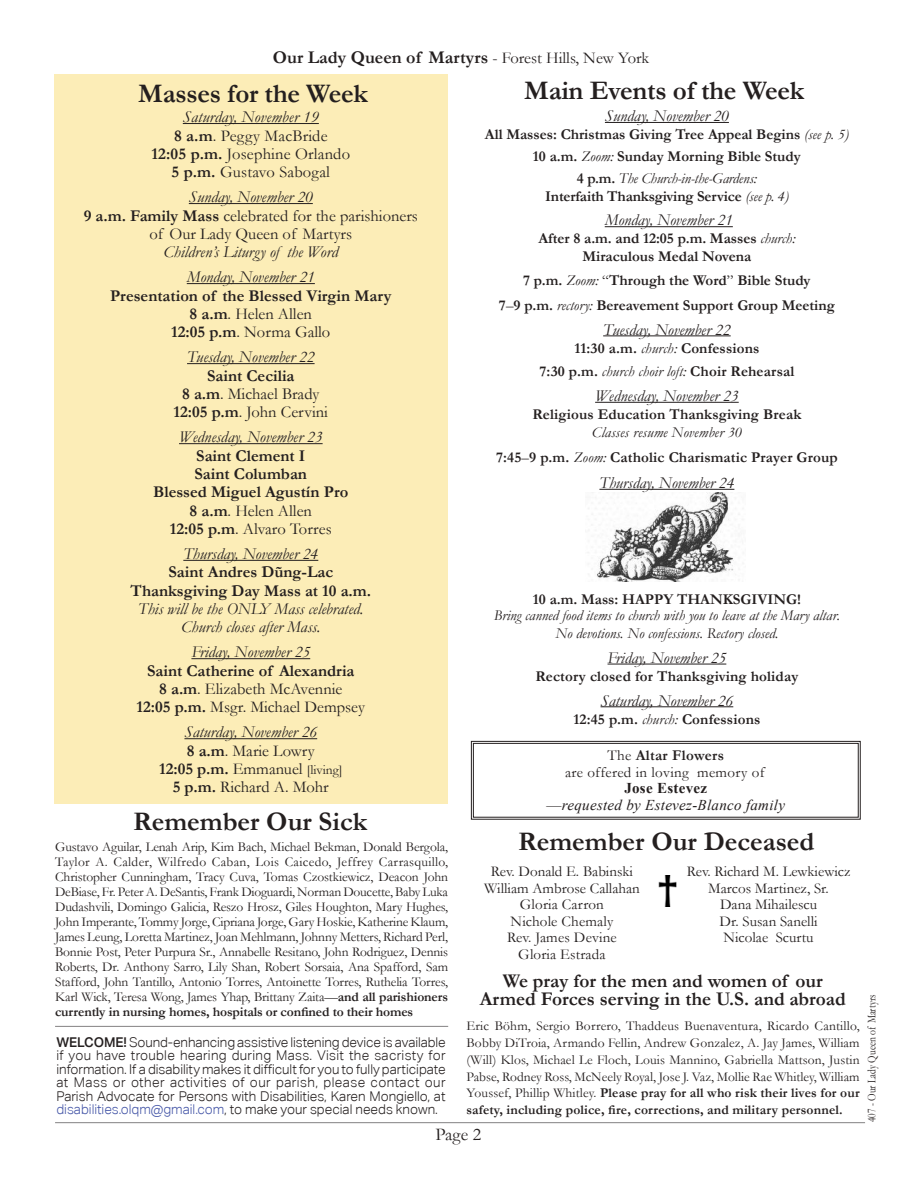
<style>
.page{position:relative;width:918px;height:1188px;background:#fff}
.page>*{position:absolute;margin:0;border:0;box-sizing:border-box;transform-origin:0 0}
.t1{font:700 27px "Garamond";letter-spacing:-.005em;color:#241f1f}
.t2{font:700 19.5px/18px "Garamond";color:#241f1f;text-align:center}
.t3{font:700 18px "Garamond";color:#241f1f}
.t4{font:18px "Garamond";color:#241f1f}
.t5{font:italic 16.5px/25px "Garamond";color:#241f1f;text-align:center}
.t6{font:16.5px/18.3px "Garamond";color:#241f1f;text-align:center}
.t7{font:700 16.5px/18.3px "Garamond";color:#241f1f;text-align:center}
.t8{font:700 15px/21.8px "Garamond";color:#241f1f;text-align:center}
.t9{font:15px/16.5px "Garamond";color:#241f1f;text-align:center}
.t10{font:italic 15px/18px "Garamond";color:#241f1f;text-align:center}
.t11{font:italic 15px/16.5px "Times New Roman";letter-spacing:.02em;color:#241f1f;text-align:center}
.t12{font:15px/16.5px "Garamond";letter-spacing:.02em;color:#241f1f;text-align:center}
.t13{font:13.5px/15px "Garamond";letter-spacing:-.01em;color:#241f1f;text-align:justify}
.t14{font:300 13.5px/13.5px "Aktiv Grotesk";color:#241f1f;text-align:justify}
.t15{font:12px "Garamond";color:#241f1f;scale:.8 1}
.s1{font-weight:400;font-size:16.5px}
.s2{font-style:italic}
.s3{font-weight:700}
.s4{font-weight:400}
.s5{font-size:13.5px}
.s6{font-weight:500}
.s7{color:#4455a7}
.s8{font-weight:400;font-style:italic}
.s9{font-weight:700;font-style:normal}
.s10{font-style:normal}
</style>
<div class="page">
<div style="left:54px;top:74px;width:393px;height:729px;background:#fcedb7"></div>
<hr style="left:55px;top:1122px;width:810px;height:1px;background:#838182">
<img style="left:588px;top:493px;width:152px;height:88px">
<hr style="left:55px;top:1026px;width:393px;height:1px;background:#838182">
<hr style="left:183px;top:123px;width:136px;height:1px;background:#241f1f">
<hr style="left:189px;top:203px;width:124px;height:1px;background:#241f1f">
<hr style="left:187px;top:283px;width:128px;height:1px;background:#241f1f">
<hr style="left:187px;top:363px;width:128px;height:1px;background:#241f1f">
<hr style="left:179px;top:443px;width:144px;height:1px;background:#241f1f">
<hr style="left:183px;top:560px;width:135px;height:1px;background:#241f1f">
<hr style="left:191px;top:658px;width:119px;height:1px;background:#241f1f">
<hr style="left:184px;top:738px;width:133px;height:1px;background:#241f1f">
<img style="left:659px;top:876px;width:17px;height:30px">
<hr style="left:605px;top:122px;width:124px;height:1px;background:#241f1f">
<hr style="left:605px;top:226px;width:128px;height:1px;background:#241f1f">
<hr style="left:603px;top:335px;width:128px;height:1px;background:#241f1f">
<hr style="left:595px;top:402px;width:144px;height:1px;background:#241f1f">
<hr style="left:599px;top:489px;width:135px;height:1px;background:#241f1f">
<hr style="left:608px;top:664px;width:118px;height:1px;background:#241f1f">
<hr style="left:601px;top:706px;width:132px;height:1px;background:#241f1f">
<svg style="left:470px;top:740px;width:391px;height:80px"></svg>
<div style="left:473px;top:743px;width:386px;height:75px;border:1px solid #241f1f"></div>
<h3 class="t3" style="left:273px;top:45px;width:378px">Our Lady Queen of Martyrs <span class="s1">- Forest Hills, New York</span></h3>
<h1 class="t1" style="left:138px;top:75px;width:231px">Masses for the Week</h1>
<p class="t6" style="left:152px;top:108px;width:200px"><span class="s2">Saturday, November 19<br></span><span class="s3">8 a.m</span>. Peggy MacBride<br><span class="s3">12:05 p.m.</span> Josephine Orlando<br><span class="s3">5 p.m.</span> Gustavo Sabogal</p>
<p class="t6" style="left:84px;top:188px;width:336px"><span class="s2">Sunday, November 20<br></span><span class="s3">9 a.m. Family Mass</span> celebrated for the parishioners of Our Lady Queen of Martyrs</p>
<p class="t5" style="left:164px;top:239px;width:176px">Children’s Liturgy of the Word<br>Monday, November 21</p>
<p class="t7" style="left:110px;top:286px;width:283px">Presentation of the Blessed Virgin Mary<br>8 a.m<span class="s4">. Helen Allen<br></span>12:05 p.m<span class="s4">. Norma Gallo</span></p>
<p class="t5" style="left:187px;top:344px;width:129px">Tuesday, November 22</p>
<p class="t6" style="left:174px;top:366px;width:156px"><span class="s3">Saint Cecilia<br>8 a.m</span>. Michael Brady<br><span class="s3">12:05 p.m</span>. John Cervini</p>
<p class="t5" style="left:179px;top:424px;width:145px">Wednesday, November 23</p>
<p class="t7" style="left:153px;top:446px;width:197px">Saint Clement I<br>Saint Columban<br>Blessed Miguel Agustín Pro<br>8 a.m<span class="s4">. Helen Allen<br></span>12:05 p.m<span class="s4">. Alvaro Torres</span></p>
<p class="t5" style="left:183px;top:541px;width:137px">Thursday, November 24</p>
<p class="t7" style="left:131px;top:563px;width:242px">Saint Andres Dũng-Lac<br>Thanksgiving Day Mass at 10 a.m.</p>
<p class="t5" style="left:138px;top:599px;width:227px;line-height:18.3px">This will be the ONLY Mass celebrated.<br>Church closes after Mass.</p>
<p class="t5" style="left:191px;top:639px;width:120px">Friday, November 25</p>
<p class="t7" style="left:137px;top:661px;width:230px">Saint Catherine of Alexandria<br>8 a.m<span class="s4">. Elizabeth McAvennie<br></span>12:05 p.m. <span class="s4">Msgr. Michael Dempsey</span></p>
<p class="t6" style="left:159px;top:723px;width:185px"><span class="s2">Saturday, November 26<br></span><span class="s3">8 a.m</span>. Marie Lowry<br><span class="s3">12:05 p.m.</span> Emmanuel <span class="s5">[living]<br></span><span class="s3">5 p.m.</span> Richard A. Mohr</p>
<h1 class="t1" style="left:133px;top:803px;width:235px">Remember Our Sick</h1>
<p class="t13" style="left:55px;top:839px;width:395px">Gustavo Aguilar, Lenah Arip, Kim Bach, Michael Bekman, Donald Bergola, Taylor A. Calder, Wilfredo Caban, Lois Caicedo, Jeffrey Carrasquillo, Christopher Cunningham, Tracy Cuva, Tomas Czostkiewicz, Deacon John DeBiase, Fr. Peter A. DeSantis, Frank Dioguardi, Norman Doucette, Baby Luka Dudashvili, Domingo Galicia, Reszo Hrosz, Giles Houghton, Mary Hughes, John Imperante, Tommy Jorge, Cipriana Jorge, Gary Hoskie, Katherine Klaum, James Leung, Loretta Martinez, Joan Mehlmann, Johnny Metters, Richard Perl, Bonnie Post, Peter Purpura Sr., Annabelle Resitano, John Rodriguez, Dennis Roberts, Dr. Anthony Sarro, Lily Shan, Robert Sorsaia, Ana Spafford, Sam Stafford, John Tantillo, Antonio Torres, Antoinette Torres, Ruthelia Torres, Karl Wick, Teresa Wong, James Yhap, Brittany Zaita—<span class="s3">and all parishioners currently in nursing homes, hospitals or confined to their homes</span></p>
<p class="t14" style="left:56px;top:1035px;width:391px"><span class="s6">WELCOME!</span> Sound-enhancing assistive listening device is available if you have trouble hearing during Mass. Visit the sacristy for information. If a disability makes it difficult for you to fully participate at Mass or other activities of our parish, please contact our Parish Advocate for Persons with Disabilities, Karen Mongiello, at <span class="s7">disabilities.olqm@gmail.com</span>, to make your special needs known.</p>
<h1 class="t1" style="left:524px;top:72px;width:282px">Main Events of the Week</h1>
<p class="t5" style="left:605px;top:103px;width:125px">Sunday, November 20</p>
<p class="t8" style="left:485px;top:124px;width:365px">All Masses: Christmas Giving Tree Appeal Begins <span class="s8">(see p. 5)<br></span>10 a.m. <span class="s8">Zoom:</span> Sunday Morning Bible Study<br>4 p.m. <span class="s8">The Church-in-the-Gardens:</span></p>
<p class="t8" style="left:545px;top:185px;width:245px">Interfaith Thanksgiving Service <span class="s8">(see p. 4)</span></p>
<p class="t5" style="left:605px;top:207px;width:130px">Monday, November 21</p>
<p class="t8" style="left:538px;top:230px;width:259px;line-height:18px">After 8 a.m. and 12:05 p.m. Masses <span class="s8">church:<br></span>Miraculous Medal Novena</p>
<p class="t8" style="left:499px;top:268px;width:337px;line-height:24.8px">7 p.m. <span class="s8">Zoom:</span> <span class="s4">“</span>Through the Word<span class="s4">”</span> Bible Study<br>7<span class="s4">–</span>9 p.m. <span class="s8">rectory:</span> Bereavement Support Group Meeting</p>
<p class="t5" style="left:603px;top:317px;width:129px">Tuesday, November 22</p>
<p class="t8" style="left:539px;top:336px;width:256px;line-height:23.7px">11:30 a.m. <span class="s8">church:</span> Confessions<br>7:30 p.m. <span class="s8">church choir loft:</span> Choir Rehearsal</p>
<p class="t5" style="left:595px;top:383px;width:145px">Wednesday, November 23</p>
<p class="t8" style="left:532px;top:404px;width:270px">Religious Education Thanksgiving Break</p>
<p class="t8" style="left:496px;top:420px;width:343px;line-height:24.8px"><span class="s8">Classes resume November 30<br></span>7:45<span class="s4">–</span>9 p.m. <span class="s8">Zoom:</span> Catholic Charismatic Prayer Group</p>
<p class="t5" style="left:599px;top:470px;width:137px">Thursday, November 24</p>
<p class="t8" style="left:533px;top:588px;width:269px">10 a.m. Mass: HAPPY THANKSGIVING!</p>
<p class="t10" style="left:494px;top:606px;width:348px">Bring canned food items to church with you to leave at the Mary altar.<br>No devotions. No confessions. Rectory closed.</p>
<p class="t5" style="left:608px;top:645px;width:120px">Friday, November 25</p>
<p class="t8" style="left:535px;top:665px;width:265px">Rectory closed for Thanksgiving holiday</p>
<p class="t5" style="left:601px;top:687px;width:134px">Saturday, November 26</p>
<p class="t8" style="left:573px;top:708px;width:188px">12:45 p.m. <span class="s8">church:</span> Confessions</p>
<p class="t12" style="left:565px;top:747px;width:201px">The <span class="s3">Altar Flowers<br></span>are offered in loving memory of</p>
<p class="t11" style="left:547px;top:780px;width:240px"><span class="s9">Jose Estevez<br></span><span class="s10">—</span>requested by Estevez-Blanco family</p>
<h1 class="t1" style="left:518px;top:824px;width:298px">Remember Our Deceased</h1>
<p class="t9" style="left:484px;top:863px;width:157px">Rev. Donald E. Babinski<br>William Ambrose Callahan<br>Gloria Carron<br>Nichole Chemaly<br>Rev. James Devine<br>Gloria Estrada</p>
<p class="t9" style="left:687px;top:863px;width:165px">Rev. Richard M. Lewkiewicz<br>Marcos Martinez, Sr.<br>Dana Mihailescu<br>Dr. Susan Sanelli<br>Nicolae Scurtu</p>
<h2 class="t2" style="left:480px;top:972px;width:367px">We pray for the men and women of our<br>Armed Forces serving in the U.S. and abroad</h2>
<p class="t13" style="left:467px;top:1017px;width:395px;line-height:16.8px">Eric Böhm, Sergio Borrero, Thaddeus Buenaventura, Ricardo Cantillo, Bobby DiTroia, Armando Fellin, Andrew Gonzalez, A. Jay James, William (Will) Klos, Michael Le Floch, Louis Mannino, Gabriella Mattson, Justin Pabse, Rodney Ross, McNeely Royal, Jose J. Vaz, Mollie Rae Whitley, William Youssef, Phillip Whitley. <span class="s3">Please pray for all who risk their lives for our safety, including police, fire, corrections, and military personnel.</span></p>
<p class="t15" style="left:864px;top:1122px;width:161px;rotate:-90deg">407 - Our Lady Queen of Martyrs</p>
<h3 class="t4" style="left:436px;top:1122px;width:47px">Page 2</h3>
</div>
